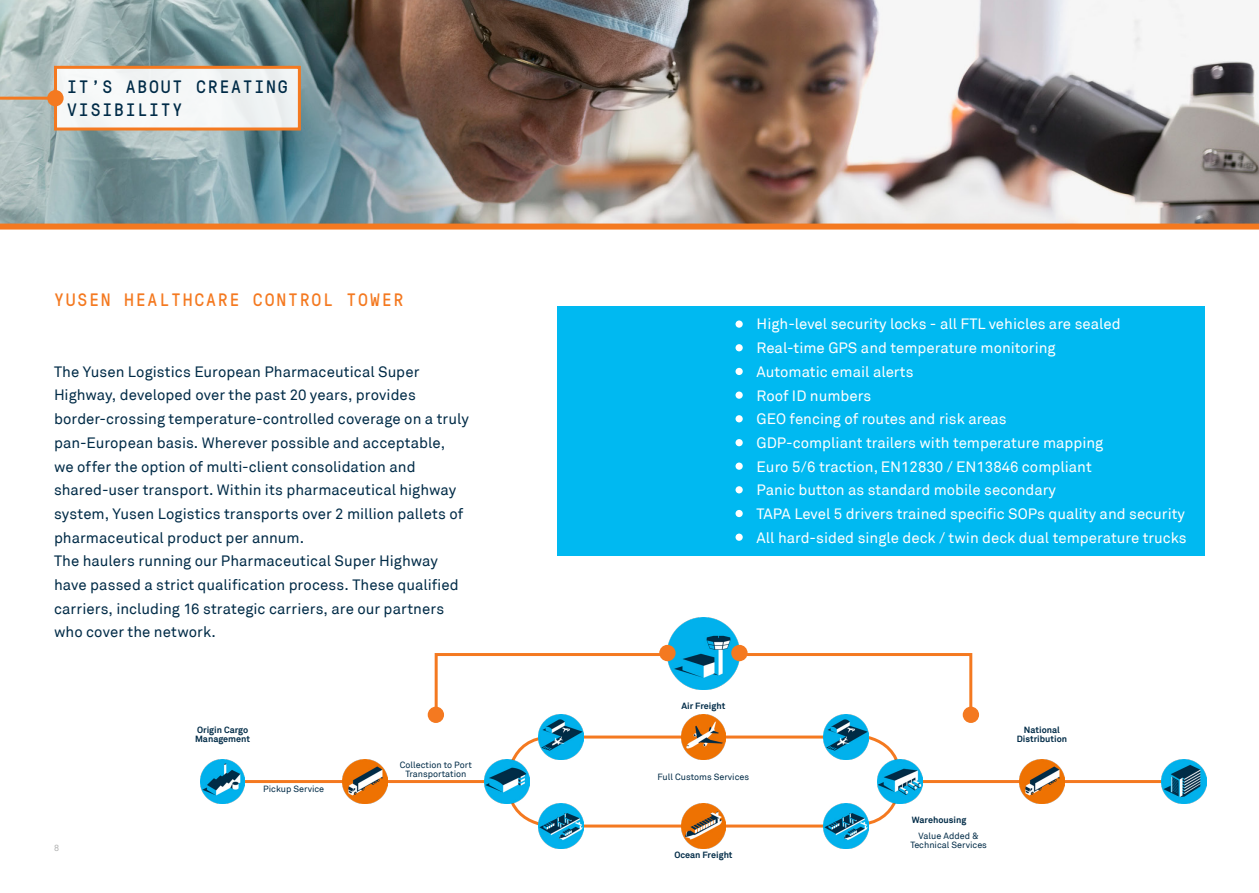
<style>
.page{position:relative;width:1259px;height:893px;background:#fff}
.page>*{position:absolute;margin:0;border:0;box-sizing:border-box;transform-origin:0 0}
.t1{font:18px "GT Pressura Mono";letter-spacing:.1em;color:#f47920}
.t2{font:18px/23.7px "GT Pressura Mono";letter-spacing:.1em;color:#002b47}
.t3{font:15px/23.7px "Akkurat";color:#002b47}
.t4{font:15px/23.7px "Akkurat";color:#fff}
.t5{font:9px/9px "Akkurat";color:#002b47;text-align:center}
.t6{font:700 9px/9px "Akkurat";color:#002b47}
.t7{font:9px "Akkurat";color:#b3b4b4}
</style>
<div class="page">
<svg style="left:850px;top:732px;width:48px;height:95px"></svg>
<svg style="left:511px;top:734px;width:46px;height:91px"></svg>
<hr style="left:242px;top:780px;width:247px;height:3px;background:#f47920">
<hr style="left:900px;top:780px;width:297px;height:3px;background:#f47920">
<hr style="left:579px;top:735px;width:248px;height:3px;background:#f47920">
<hr style="left:579px;top:824px;width:248px;height:3px;background:#f47920">
<img style="left:0;top:0;width:1259px;height:224px">
<div style="left:0;top:224px;width:1259px;height:6px;background:#f47920"></div>
<div style="left:557px;top:306px;width:648px;height:250px;background:#00b9f1"></div>
<img style="left:200px;top:759px;width:45px;height:45px">
<img style="left:539px;top:719px;width:44px;height:40px">
<img style="left:538px;top:804px;width:45px;height:44px">
<img style="left:877px;top:759px;width:45px;height:45px">
<img style="left:342px;top:759px;width:45px;height:45px">
<img style="left:681px;top:715px;width:45px;height:44px">
<img style="left:681px;top:804px;width:45px;height:44px">
<img style="left:1019px;top:759px;width:45px;height:45px">
<img style="left:484px;top:759px;width:45px;height:45px">
<img style="left:823px;top:719px;width:45px;height:40px">
<img style="left:823px;top:804px;width:45px;height:44px">
<img style="left:1162px;top:759px;width:44px;height:45px">
<svg style="left:434px;top:653px;width:260px;height:66px"></svg>
<svg style="left:719px;top:651px;width:255px;height:68px"></svg>
<img style="left:667px;top:617px;width:72px;height:72px">
<div style="left:962px;top:707px;width:17px;height:16px;background:#f47920;border-radius:50%"></div>
<div style="left:731px;top:645px;width:16px;height:16px;background:#f47920;border-radius:50%"></div>
<div style="left:659px;top:645px;width:16px;height:16px;background:#f47920;border-radius:50%"></div>
<div style="left:428px;top:707px;width:16px;height:16px;background:#f47920;border-radius:50%"></div>
<div style="left:735px;top:320px;width:8px;height:8px;background:#fff;border-radius:50%"></div>
<div style="left:735px;top:344px;width:8px;height:7px;background:#fff;border-radius:50%"></div>
<div style="left:735px;top:368px;width:8px;height:7px;background:#fff;border-radius:50%"></div>
<div style="left:735px;top:391px;width:8px;height:8px;background:#fff;border-radius:50%"></div>
<div style="left:735px;top:415px;width:8px;height:7px;background:#fff;border-radius:50%"></div>
<div style="left:735px;top:439px;width:8px;height:7px;background:#fff;border-radius:50%"></div>
<div style="left:735px;top:463px;width:8px;height:7px;background:#fff;border-radius:50%"></div>
<div style="left:735px;top:486px;width:8px;height:7px;background:#fff;border-radius:50%"></div>
<div style="left:735px;top:510px;width:8px;height:7px;background:#fff;border-radius:50%"></div>
<div style="left:735px;top:534px;width:8px;height:7px;background:#fff;border-radius:50%"></div>
<svg style="left:53px;top:64px;width:249px;height:68px"></svg>
<hr style="left:0;top:97px;width:56px;height:3px;background:#f47920">
<div style="left:47px;top:90px;width:17px;height:16px;background:#f47920;border-radius:50%"></div>
<p class="t2" style="left:67px;top:74px;width:222px">IT’S ABOUT CREATING<br>VISIBILITY</p>
<p class="t1" style="left:54px;top:286px;width:351px">YUSEN HEALTHCARE CONTROL TOWER</p>
<p class="t3" style="left:54px;top:360px;width:416px">The Yusen Logistics European Pharmaceutical Super Highway, developed over the past 20 years, provides border-crossing temperature-controlled coverage on a truly pan-European basis. Wherever possible and acceptable,<br>we offer the option of multi-client consolidation and shared-user transport. Within its pharmaceutical highway system, Yusen Logistics transports over 2 million pallets of pharmaceutical product per annum.<br>The haulers running our Pharmaceutical Super Highway have passed a strict qualification process. These qualified carriers, including 16 strategic carriers, are our partners who cover the network.</p>
<p class="t4" style="left:756px;top:313px;width:432px">High-level security locks - all FTL vehicles are sealed Real-time GPS and temperature monitoring<br>Automatic email alerts<br>Roof ID numbers<br>GEO fencing of routes and risk areas<br>GDP-compliant trailers with temperature mapping<br>Euro 5/6 traction, EN12830 / EN13846 compliant<br>Panic button as standard mobile secondary<br>TAPA Level 5 drivers trained specific SOPs quality and security All hard-sided single deck / twin deck dual temperature trucks</p>
<p class="t6" style="left:681px;top:701px;width:45px">Air Freight</p>
<p class="t6" style="left:195px;top:725px;width:57px">Origin Cargo<br>Management</p>
<p class="t6" style="left:1016px;top:725px;width:52px;text-align:center">National<br>Distribution</p>
<p class="t7" style="left:54px;top:843px;width:7px">8</p>
<p class="t5" style="left:263px;top:784px;width:63px">Pickup Service</p>
<p class="t5" style="left:400px;top:761px;width:73px">Collection to Port<br>Transportation</p>
<p class="t5" style="left:657px;top:772px;width:93px">Full Customs Services</p>
<p class="t6" style="left:674px;top:850px;width:60px">Ocean Freight</p>
<p class="t6" style="left:912px;top:816px;width:56px">Warehousing</p>
<p class="t5" style="left:910px;top:832px;width:78px">Value Added &amp;<br>Technical Services</p>
</div>
